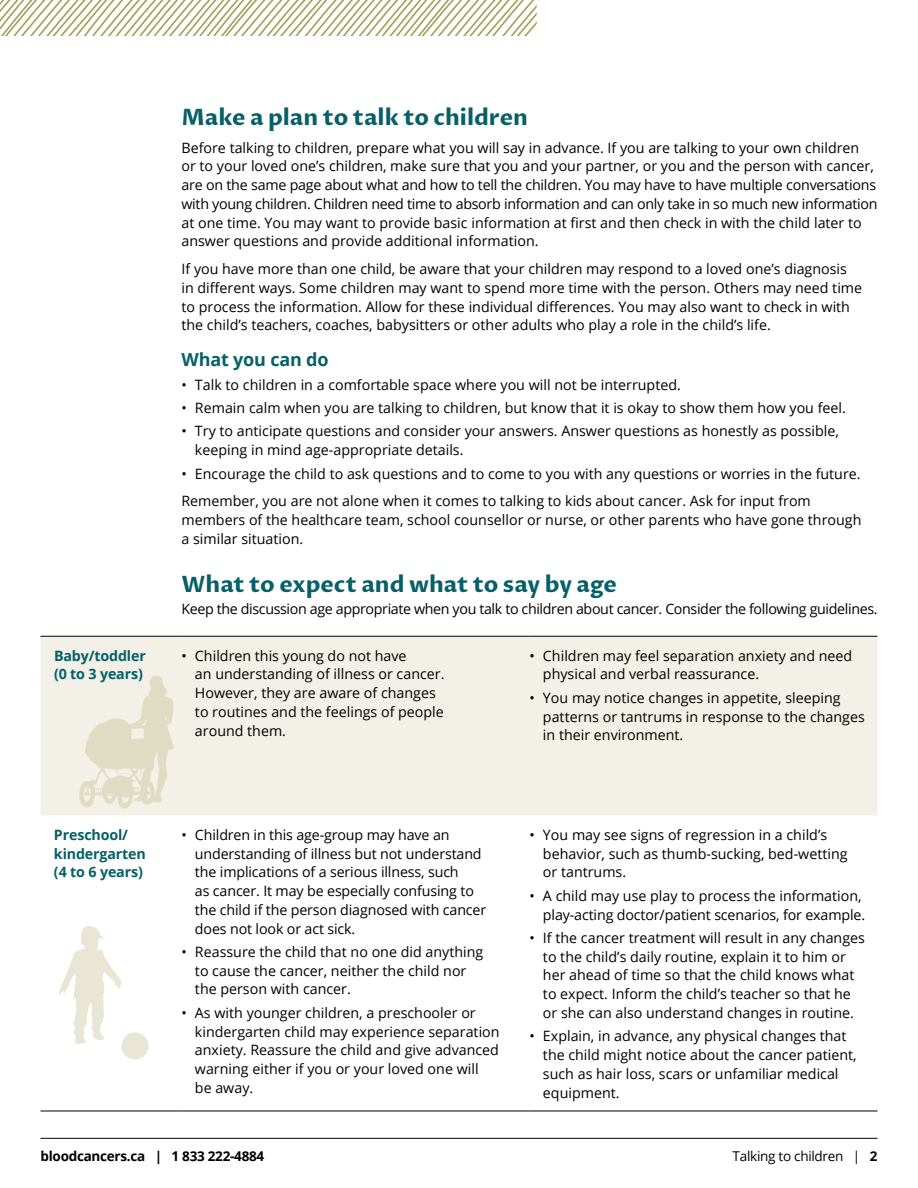
<style>
.page{position:relative;width:918px;height:1188px;background:#fff}
.page>*{position:absolute;margin:0;border:0;box-sizing:border-box;transform-origin:0 0}
.t1{font:700 22.5px "Proza Libre";color:#076068}
.t2{font:700 18px "Open Sans";letter-spacing:-.01em;color:#076068}
.t3{font:14.25px/18.8px "Open Sans";color:#000}
.t4{font:14.25px "Open Sans";letter-spacing:-.025em;color:#000}
.t5{font:700 14.25px/18.8px "Open Sans";letter-spacing:-.01em;color:#056068}
.t6{font:700 13.5px "Open Sans";letter-spacing:-.02em;color:#000}
.t7{font:13.5px "Open Sans";letter-spacing:-.02em;color:#000}
.s1{font-weight:700}
</style>
<div class="page">
<svg style="left:0;top:0;width:537px;height:36px"></svg>
<hr style="left:40px;top:1138px;width:838px;height:1px;background:#000">
<div style="left:40px;top:636px;width:838px;height:179px;background:#f2f0e7"></div>
<hr style="left:40px;top:636px;width:141px;height:1px;background:#000">
<hr style="left:181px;top:636px;width:348px;height:1px;background:#000">
<hr style="left:529px;top:636px;width:348px;height:1px;background:#000">
<hr style="left:40px;top:1111px;width:141px;height:1px;background:#000">
<hr style="left:181px;top:1111px;width:348px;height:1px;background:#000">
<hr style="left:529px;top:1111px;width:348px;height:1px;background:#000">
<svg style="left:59px;top:925px;width:63px;height:119px"></svg>
<svg style="left:79px;top:675px;width:95px;height:133px;background:#e8e5d5"></svg>
<div style="left:122px;top:1032px;width:26px;height:27px;background:#e9e6d5;border-radius:50%"></div>
<h1 class="t1" style="left:181px;top:103px;width:348px">Make a plan to talk to children</h1>
<p class="t3" style="left:181px;top:138px;width:698px">Before talking to children, prepare what you will say in advance. If you are talking to your own children<br>or to your loved one’s children, make sure that you and your partner, or you and the person with cancer, are on the same page about what and how to tell the children. You may have to have multiple conversations with young children. Children need time to absorb information and can only take in so much new information at one time. You may want to provide basic information at first and then check in with the child later to answer questions and provide additional information.</p>
<p class="t3" style="left:181px;top:259px;width:682px">If you have more than one child, be aware that your children may respond to a loved one’s diagnosis in different ways. Some children may want to spend more time with the person. Others may need time to process the information. Allow for these individual differences. You may also want to check in with the child’s teachers, coaches, babysitters or other adults who play a role in the child’s life.</p>
<p class="t2" style="left:181px;top:347px;width:149px">What you can do</p>
<p class="t3" style="left:181px;top:375px;width:501px">• Talk to children in a comfortable space where you will not be interrupted.</p>
<p class="t3" style="left:181px;top:398px;width:666px">• Remain calm when you are talking to children, but know that it is okay to show them how you feel.</p>
<p class="t3" style="left:195px;top:422px;width:645px;text-indent:-13px">• Try to anticipate questions and consider your answers. Answer questions as honestly as possible, keeping in mind age-appropriate details.</p>
<p class="t3" style="left:181px;top:459px;width:681px;line-height:27.8px">• Encourage the child to ask questions and to come to you with any questions or worries in the future.<br>Remember, you are not alone when it comes to talking to kids about cancer. Ask for input from</p>
<p class="t3" style="left:181px;top:510px;width:681px">members of the healthcare team, school counsellor or nurse, or other parents who have gone through a similar situation.</p>
<h1 class="t1" style="left:181px;top:570px;width:437px">What to expect and what to say by age</h1>
<p class="t4" style="left:181px;top:599px;width:698px">Keep the discussion age appropriate when you talk to children about cancer. Consider the following guidelines.</p>
<p class="t5" style="left:54px;top:646px;width:93px">Baby/toddler (0 to 3 years)</p>
<p class="t3" style="left:195px;top:646px;width:251px;text-indent:-13px">• Children this young do not have<br>an understanding of illness or cancer.<br>However, they are aware of changes to routines and the feelings of people around them.</p>
<p class="t3" style="left:543px;top:646px;width:311px;text-indent:-13px">• Children may feel separation anxiety and need physical and verbal reassurance.</p>
<p class="t3" style="left:543px;top:688px;width:323px;text-indent:-13px">• You may notice changes in appetite, sleeping patterns or tantrums in response to the changes in their environment.</p>
<p class="t5" style="left:54px;top:825px;width:93px">Preschool/ kindergarten (4 to 6 years)</p>
<p class="t3" style="left:195px;top:825px;width:293px;text-indent:-13px">• Children in this age-group may have an understanding of illness but not understand the implications of a serious illness, such<br>as cancer. It may be especially confusing to the child if the person diagnosed with cancer does not look or act sick.</p>
<p class="t3" style="left:195px;top:942px;width:290px;text-indent:-13px">• Reassure the child that no one did anything to cause the cancer, neither the child nor the person with cancer.</p>
<p class="t3" style="left:195px;top:1003px;width:306px;text-indent:-13px">• As with younger children, a preschooler or kindergarten child may experience separation anxiety. Reassure the child and give advanced warning either if you or your loved one will<br>be away.</p>
<p class="t6" style="left:40px;top:1147px;width:225px">bloodcancers.ca | 1 833 222-4884</p>
<p class="t3" style="left:543px;top:825px;width:306px;text-indent:-13px">• You may see signs of regression in a child’s behavior, such as thumb-sucking, bed-wetting or tantrums.</p>
<p class="t3" style="left:529px;top:886px;width:337px;text-align:right">• A child may use play to process the information, play-acting doctor/patient scenarios, for example.</p>
<p class="t3" style="left:529px;top:928px;width:337px;text-align:center">• If the cancer treatment will result in any changes to the child’s daily routine, explain it to him or<br>her ahead of time so that the child knows what<br>to expect. Inform the child’s teacher so that he<br>or she can also understand changes in routine.</p>
<p class="t3" style="left:543px;top:1026px;width:315px;text-indent:-13px">• Explain, in advance, any physical changes that the child might notice about the cancer patient, such as hair loss, scars or unfamiliar medical equipment.</p>
<p class="t7" style="left:733px;top:1147px;width:146px">Talking to children | <span class="s1">2</span></p>
</div>
